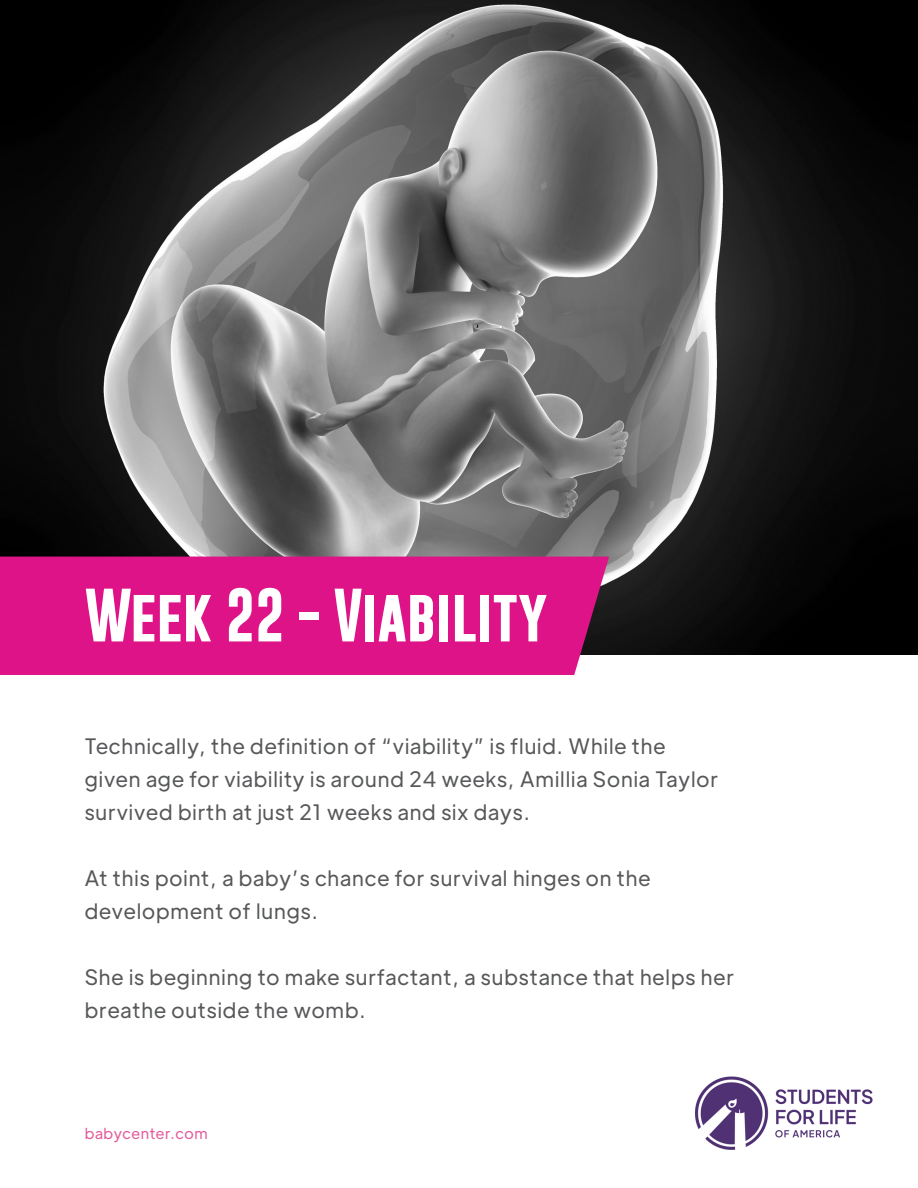
<style>
.page{position:relative;width:918px;height:1188px;background:#fff}
.page>*{position:absolute;margin:0;border:0;box-sizing:border-box;transform-origin:0 0}
.t1{font:700 54px "Gobold";color:#fff}
.t2{font:21px/33px "Plus Jakarta Display";letter-spacing:.045em;color:#57585a}
.t3{font:15px "Plus Jakarta Display";letter-spacing:.045em;color:#e35c9d}
</style>
<div class="page">
<img style="left:695px;top:1076px;width:178px;height:74px">
<img style="left:0;top:0;width:918px;height:654px">
<div style="left:0;top:557px;width:609px;height:118px;background:#de1388"></div>
<p class="t1" style="left:85px;top:580px;width:464px">Week 22 - Viability</p>
<p class="t2" style="left:85px;top:729px;width:635px">Technically, the definition of “viability” is fluid. While the given age for viability is around 24 weeks, Amillia Sonia Taylor survived birth at just 21 weeks and six days.</p>
<p class="t2" style="left:85px;top:861px;width:567px">At this point, a baby’s chance for survival hinges on the development of lungs.</p>
<p class="t2" style="left:85px;top:960px;width:651px">She is beginning to make surfactant, a substance that helps her breathe outside the womb.</p>
<p class="t3" style="left:85px;top:1123px;width:124px">babycenter.com</p>
</div>
